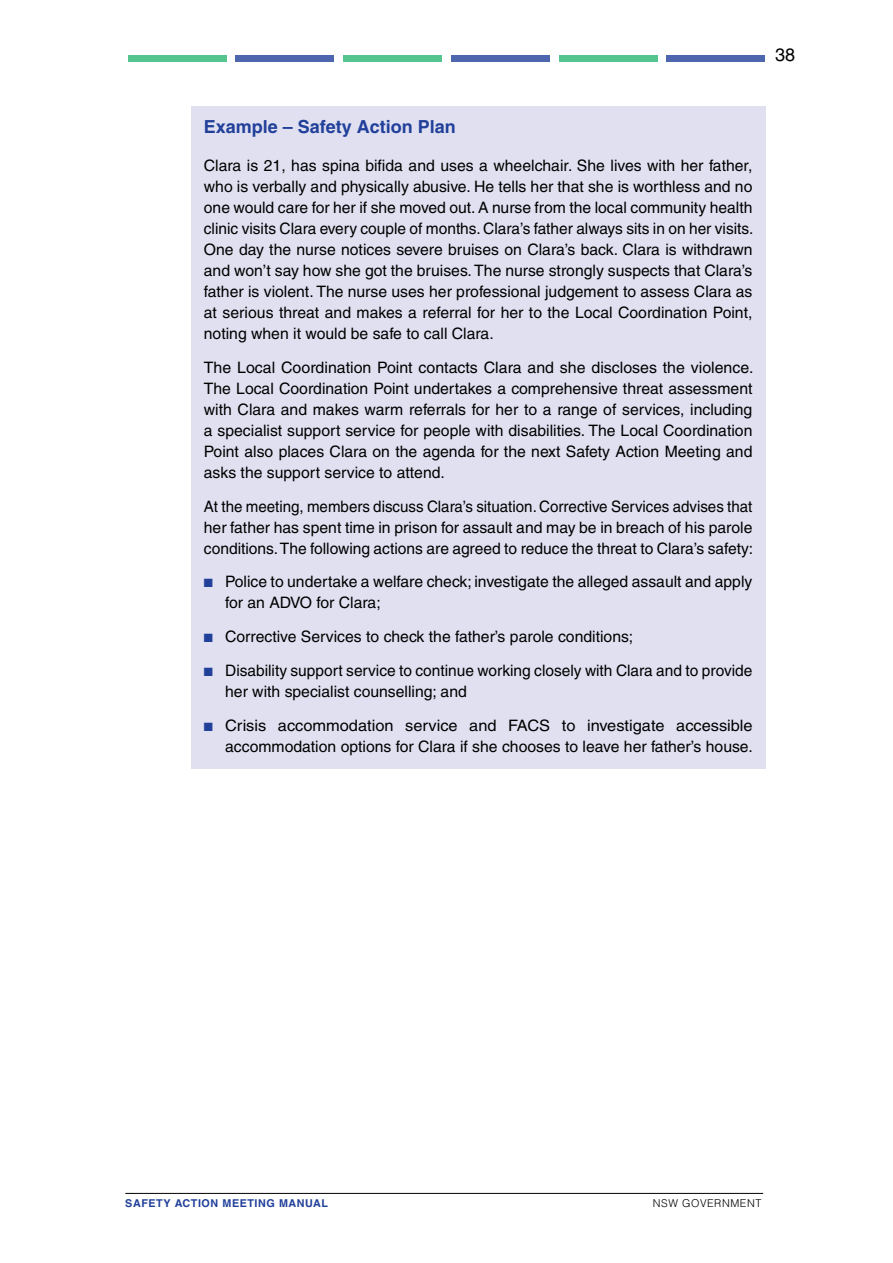
<style>
.page{position:relative;width:893px;height:1263px;background:#fff}
.page>*{position:absolute;margin:0;border:0;box-sizing:border-box;transform-origin:0 0}
.t1{font:700 18px "Helvetica LT";color:#21409a}
.t2{font:18px "Helvetica LT";color:#000}
.t3{font:15.75px/21px "Helvetica LT";color:#000;text-align:justify}
.t4{font:15.75px/21px "Helvetica LT";color:#000;text-align:justify;scale:.96 1}
.t5{font:15.75px/21px "Helvetica LT";color:#000;text-align:right;scale:1.04 1}
.t6{font:700 10.8px "Helvetica LT";letter-spacing:.05em;color:#21409a}
.t7{font:300 10.8px "Helvetica LT";letter-spacing:.05em;color:#000}
.s1{color:#21409a}
</style>
<div class="page">
<div style="left:128px;top:55px;width:98px;height:6px;background:#55c48f"></div>
<div style="left:235px;top:55px;width:99px;height:6px;background:#4d66ae"></div>
<div style="left:343px;top:55px;width:99px;height:6px;background:#55c48f"></div>
<div style="left:451px;top:55px;width:99px;height:6px;background:#4d66ae"></div>
<div style="left:559px;top:55px;width:99px;height:6px;background:#55c48f"></div>
<div style="left:666px;top:55px;width:99px;height:6px;background:#4d66ae"></div>
<hr style="left:125px;top:1193px;width:638px;height:1px;background:#000">
<div style="left:191px;top:106px;width:574px;height:663px;background:#e0e0f1"></div>
<p class="t1" style="left:204px;top:116px;width:253px">Example – Safety Action Plan</p>
<p class="t3" style="left:204px;top:155px;width:551px">Clara is 21, has spina bifida and uses a wheelchair. She lives with her father, who is verbally and physically abusive. He tells her that she is worthless and no one would care for her if she moved out. A nurse from the local community health clinic visits Clara every couple of months. Clara’s father always sits in on her visits.<br>One day the nurse notices severe bruises on Clara’s back. Clara is withdrawn and won’t say how she got the bruises. The nurse strongly suspects that Clara’s father is violent. The nurse uses her professional judgement to assess Clara as at serious threat and makes a referral for her to the Local Coordination Point, noting when it would be safe to call Clara.</p>
<p class="t3" style="left:204px;top:357px;width:551px">The Local Coordination Point contacts Clara and she discloses the violence.<br>The Local Coordination Point undertakes a comprehensive threat assessment with Clara and makes warm referrals for her to a range of services, including a specialist support service for people with disabilities. The Local Coordination Point also places Clara on the agenda for the next Safety Action Meeting and asks the support service to attend.</p>
<p class="t4" style="left:204px;top:495px;width:574px">At the meeting, members discuss Clara’s situation. Corrective Services advises that her father has spent time in prison for assault and may be in breach of his parole conditions. The following actions are agreed to reduce the threat to Clara’s safety:</p>
<p class="t3" style="left:225px;top:571px;width:529px;text-indent:-21px"><span class="s1">■</span> Police to undertake a welfare check; investigate the alleged assault and apply for an ADVO for Clara;</p>
<p class="t3" style="left:204px;top:626px;width:431px"><span class="s1">■</span> Corrective Services to check the father’s parole conditions;</p>
<p class="t3" style="left:225px;top:660px;width:529px;text-indent:-21px"><span class="s1">■</span> Disability support service to continue working closely with Clara and to provide her with specialist counselling; and</p>
<p class="t5" style="left:204px;top:714px;width:529px"><span class="s1">■</span> Crisis accommodation service and FACS to investigate accessible accommodation options for Clara if she chooses to leave her father’s house.</p>
<p class="t2" style="left:775px;top:44px;width:22px">38</p>
<p class="t6" style="left:125px;top:1197px;width:204px">SAFETY ACTION MEETING MANUAL</p>
<p class="t7" style="left:653px;top:1197px;width:110px">NSW GOVERNMENT</p>
</div>
